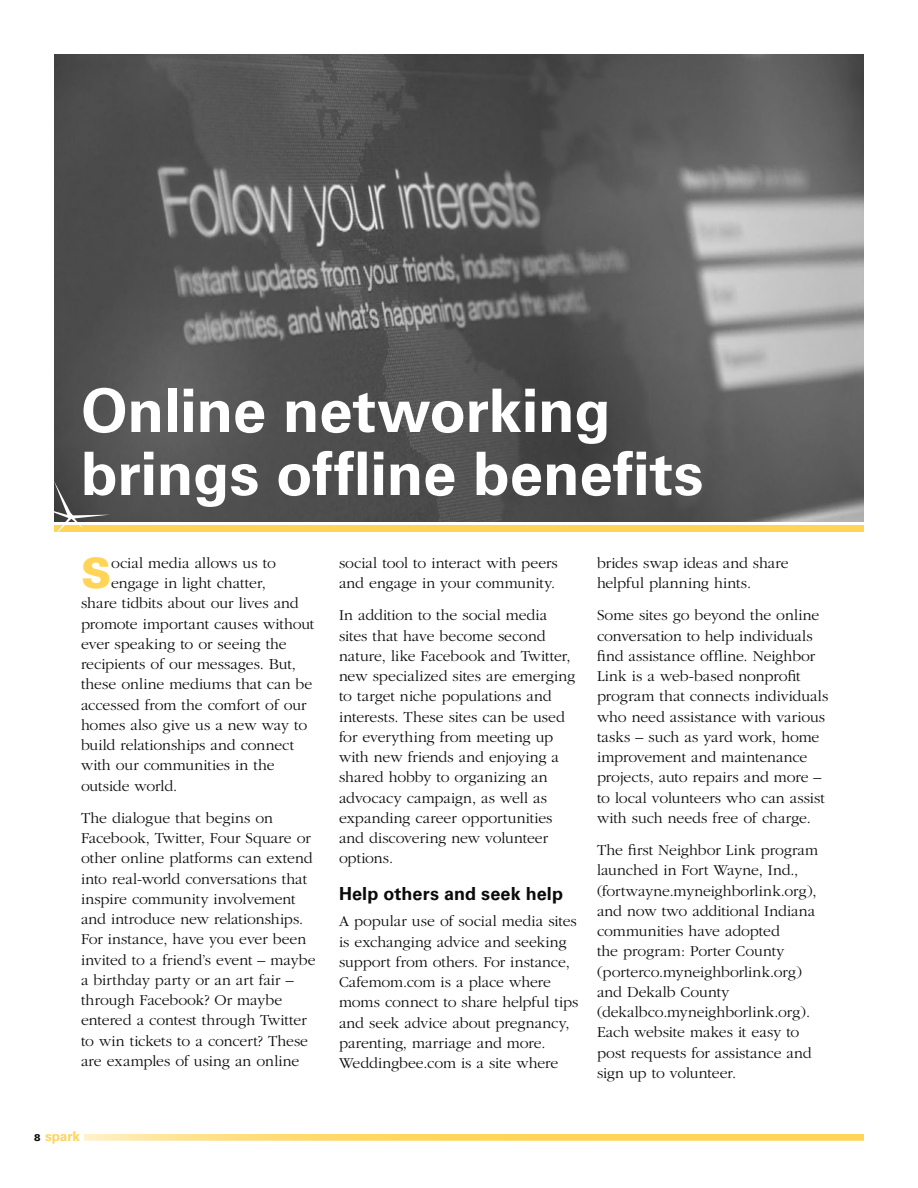
<style>
.page{position:relative;width:918px;height:1188px;background:#fff}
.page>*{position:absolute;margin:0;border:0;box-sizing:border-box;transform-origin:0 0}
.t1{font:700 60px/63px "Univers";letter-spacing:-.005em;color:#fff}
.t2{font:900 41.7px "Univers";color:#ffd457}
.t3{font:700 18px "Univers";letter-spacing:.005em;color:#0b0a0b}
.t4{font:300 15.75px/20.2px "Garamond";color:#0b0a0b}
.t5{font:700 13.5px "Univers";letter-spacing:-.005em;color:#ffd457}
.s1{font-weight:900;font-size:9.75px;color:#0b0a0b}
</style>
<div class="page">
<img style="left:54px;top:54px;width:810px;height:468px">
<div style="left:54px;top:525px;width:810px;height:7px;background:#ffd457"></div>
<svg style="left:54px;top:481px;width:56px;height:51px"></svg>
<svg style="left:84px;top:1134px;width:780px;height:7px;background:#ffda70"></svg>
<h1 class="t1" style="left:81px;top:380px;width:624px">Online networking brings offline benefits</h1>
<h2 class="t2" style="left:81px;top:547px;width:32px">S</h2>
<p class="t4" style="left:111px;top:553px;width:166px">ocial media allows us to</p>
<p class="t4" style="left:111px;top:573px;width:156px">engage in light chatter,</p>
<p class="t4" style="left:81px;top:593px;width:219px">share tidbits about our lives and</p>
<p class="t4" style="left:81px;top:614px;width:235px">promote important causes without</p>
<p class="t4" style="left:81px;top:634px;width:207px">ever speaking to or seeing the</p>
<p class="t4" style="left:81px;top:654px;width:217px">recipients of our messages. But,</p>
<p class="t4" style="left:81px;top:674px;width:233px">these online mediums that can be</p>
<p class="t4" style="left:81px;top:695px;width:227px">accessed from the comfort of our</p>
<p class="t4" style="left:81px;top:715px;width:228px">homes also give us a new way to</p>
<p class="t4" style="left:81px;top:735px;width:215px">build relationships and connect</p>
<p class="t4" style="left:81px;top:756px;width:195px">with our communities in the</p>
<p class="t4" style="left:81px;top:776px;width:98px">outside world.</p>
<p class="t4" style="left:81px;top:808px;width:236px">The dialogue that begins on<br>Facebook, Twitter, Four Square or other online platforms can extend into real-world conversations that inspire community involvement and introduce new relationships.<br>For instance, have you ever been invited to a friend’s event – maybe a birthday party or an art fair – through Facebook? Or maybe entered a contest through Twitter to win tickets to a concert? These are examples of using an online</p>
<p class="t5" style="left:34px;top:1128px;width:47px"><span class="s1">8</span> spark</p>
<p class="t4" style="left:339px;top:553px;width:220px">social tool to interact with peers and engage in your community.</p>
<p class="t4" style="left:339px;top:606px;width:238px">In addition to the social media sites that have become second nature, like Facebook and Twitter, new specialized sites are emerging to target niche populations and interests. These sites can be used for everything from meeting up with new friends and enjoying a shared hobby to organizing an advocacy campaign, as well as expanding career opportunities and discovering new volunteer options.</p>
<p class="t3" style="left:339px;top:883px;width:226px">Help others and seek help</p>
<p class="t4" style="left:339px;top:911px;width:241px">A popular use of social media sites is exchanging advice and seeking support from others. For instance,<br>Cafemom.com is a place where moms connect to share helpful tips and seek advice about pregnancy, parenting, marriage and more.<br>Weddingbee.com is a site where</p>
<p class="t4" style="left:597px;top:553px;width:193px">brides swap ideas and share helpful planning hints.</p>
<p class="t4" style="left:597px;top:606px;width:233px">Some sites go beyond the online conversation to help individuals find assistance offline. Neighbor<br>Link is a web-based nonprofit program that connects individuals who need assistance with various tasks – such as yard work, home improvement and maintenance projects, auto repairs and more – to local volunteers who can assist with such needs free of charge.</p>
<p class="t4" style="left:597px;top:840px;width:223px">The first Neighbor Link program launched in Fort Wayne, Ind., (fortwayne.myneighborlink.org), and now two additional Indiana communities have adopted<br>the program: Porter County (porterco.myneighborlink.org) and Dekalb County (dekalbco.myneighborlink.org).<br>Each website makes it easy to post requests for assistance and sign up to volunteer.</p>
</div>
